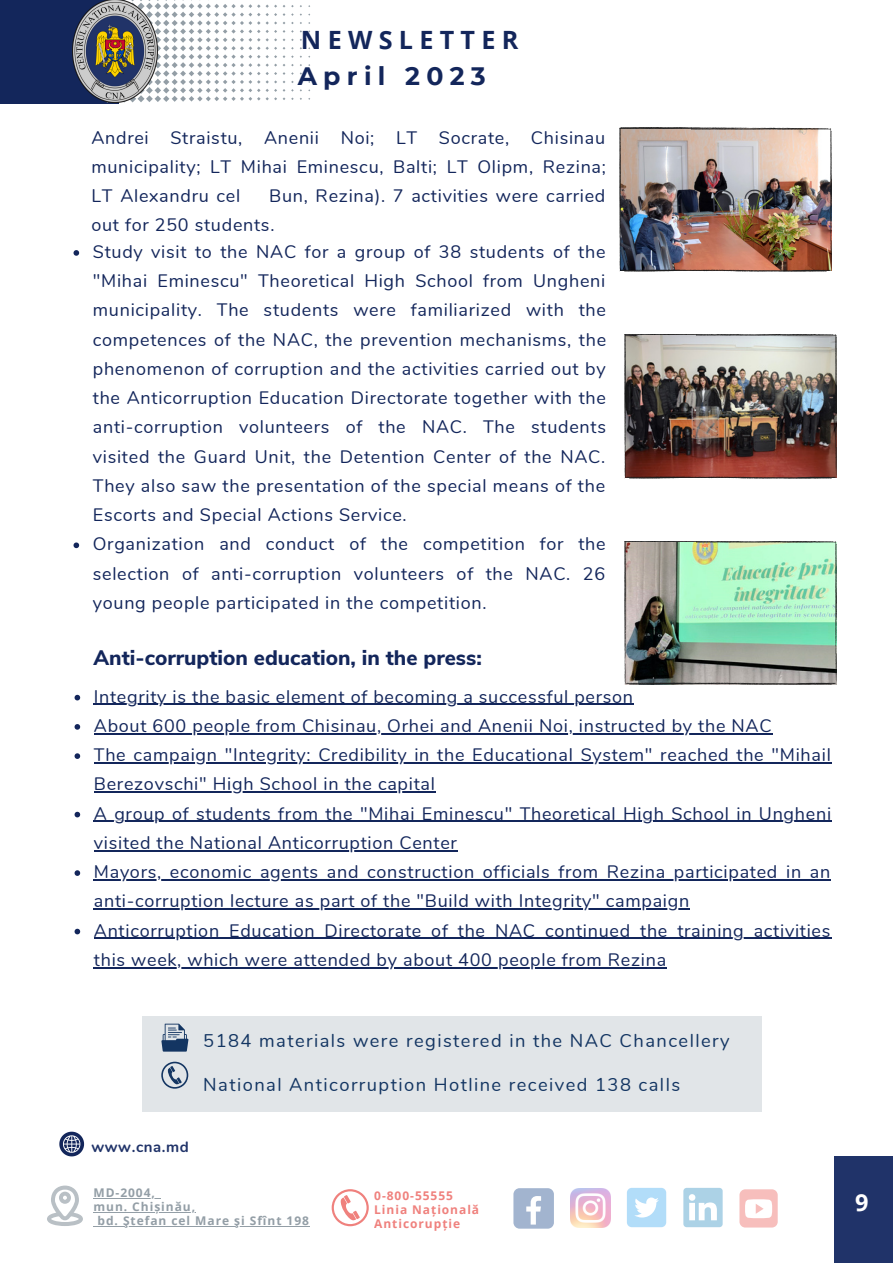
<style>
.page{position:relative;width:893px;height:1264px;background:#fff}
.page>*{position:absolute;margin:0;border:0;box-sizing:border-box;transform-origin:0 0}
.t1{font:700 25.2px "Open Sans";letter-spacing:.25em;color:#13265b}
.t2{font:700 25.2px "Montserrat";letter-spacing:.25em;color:#13265b}
.t3{font:700 23.4px "Open Sans";color:#fff}
.t4{font:800 21px "Nunito Sans";color:#13265b}
.t5{font:18.3px "Nunito";letter-spacing:.08em;color:#133562}
.t6{font:18px/29.2px "Nunito";letter-spacing:.04em;color:#13265b}
.t7{font:700 18px "Nunito";letter-spacing:.04em;color:#13265b}
.t8{font:700 15px "Nunito";letter-spacing:.04em;color:#203369}
.t9{font:700 12px "Open Sans";letter-spacing:.08em;color:#939ea6}
.t10{font:700 12px/14px "Open Sans";letter-spacing:.08em;color:#e52d27}
</style>
<div class="page">
<div style="left:0;top:0;width:118px;height:103px;background:#13265b"></div>
<svg style="left:106px;top:0;width:204px;height:103px"></svg>
<img style="left:72px;top:0;width:85px;height:102px">
<div style="left:833px;top:1156px;width:59px;height:106px;background:#203369"></div>
<svg style="left:59px;top:1131px;width:25px;height:25px"></svg>
<img style="left:619px;top:128px;width:212px;height:143px">
<img style="left:624px;top:334px;width:212px;height:144px">
<img style="left:624px;top:541px;width:212px;height:143px">
<svg style="left:47px;top:1185px;width:36px;height:40px"></svg>
<svg style="left:331px;top:1189px;width:38px;height:37px"></svg>
<img style="left:571px;top:1188px;width:39px;height:39px">
<div style="left:513px;top:1188px;width:41px;height:40px;background:#a2b4cf;border-radius:6px"></div>
<svg style="left:526px;top:1196px;width:15px;height:28px"></svg>
<div style="left:626px;top:1187px;width:40px;height:40px;background:#b2ddf9;border-radius:5px"></div>
<svg style="left:635px;top:1197px;width:23px;height:20px"></svg>
<svg style="left:683px;top:1187px;width:39px;height:40px"></svg>
<div style="left:739px;top:1189px;width:38px;height:38px;background:#f7bebc;border-radius:6px"></div>
<svg style="left:745px;top:1199px;width:27px;height:19px"></svg>
<hr style="left:93px;top:1197px;width:63px;height:1px;background:#939ea6">
<hr style="left:93px;top:1211px;width:103px;height:1px;background:#939ea6">
<hr style="left:97px;top:1225px;width:213px;height:1px;background:#939ea6">
<svg style="left:75px;top:694px;width:5px;height:6px"></svg>
<hr style="left:94px;top:703px;width:540px;height:2px;background:#13265b">
<svg style="left:75px;top:724px;width:5px;height:5px"></svg>
<hr style="left:94px;top:733px;width:678px;height:1px;background:#13265b">
<svg style="left:75px;top:753px;width:5px;height:6px"></svg>
<hr style="left:94px;top:762px;width:737px;height:1px;background:#13265b">
<hr style="left:94px;top:791px;width:341px;height:1px;background:#13265b">
<svg style="left:75px;top:811px;width:5px;height:6px"></svg>
<hr style="left:94px;top:820px;width:737px;height:2px;background:#13265b">
<hr style="left:94px;top:850px;width:363px;height:1px;background:#13265b">
<svg style="left:75px;top:870px;width:5px;height:5px"></svg>
<hr style="left:94px;top:879px;width:737px;height:1px;background:#13265b">
<hr style="left:94px;top:908px;width:596px;height:1px;background:#13265b">
<svg style="left:75px;top:928px;width:5px;height:6px"></svg>
<hr style="left:94px;top:937px;width:737px;height:1px;background:#13265b">
<hr style="left:94px;top:967px;width:573px;height:1px;background:#13265b">
<div style="left:142px;top:1015px;width:619px;height:96px;background:#e1e5e8"></div>
<svg style="left:161px;top:1061px;width:27px;height:27px"></svg>
<svg style="left:161px;top:1023px;width:27px;height:28px"></svg>
<svg style="left:73px;top:250px;width:6px;height:6px"></svg>
<svg style="left:73px;top:542px;width:6px;height:6px"></svg>
<p class="t1" style="left:301px;top:22px;width:219px">NEWSLETTER</p>
<p class="t2" style="left:298px;top:60px;width:190px">April 2023</p>
<p class="t6" style="left:91px;top:123px;width:516px;text-align:justify">Andrei Straistu, Anenii Noi; LT Socrate, Chisinau municipality; LT Mihai Eminescu, Balti; LT Olipm, Rezina; LT Alexandru cel</p>
<p class="t6" style="left:91px;top:181px;width:515px;text-indent:178px">Bun, Rezina). 7 activities were carried out for 250 students.</p>
<p class="t6" style="left:93px;top:237px;width:515px;text-align:justify">Study visit to the NAC for a group of 38 students of the "Mihai Eminescu" Theoretical High School from Ungheni municipality. The students were familiarized with the competences of the NAC, the prevention mechanisms, the phenomenon of corruption and the activities carried out by the Anticorruption Education Directorate together with the anti-corruption volunteers of the NAC. The students visited the Guard Unit, the Detention Center of the NAC.<br>They also saw the presentation of the special means of the Escorts and Special Actions Service.</p>
<p class="t6" style="left:93px;top:530px;width:514px;text-align:justify">Organization and conduct of the competition for the selection of anti-corruption volunteers of the NAC. 26 young people participated in the competition.</p>
<p class="t4" style="left:93px;top:644px;width:390px">Anti-corruption education, in the press:</p>
<p class="t6" style="left:94px;top:682px;width:540px">Integrity is the basic element of becoming a successful person</p>
<p class="t6" style="left:94px;top:711px;width:679px">About 600 people from Chisinau, Orhei and Anenii Noi, instructed by the NAC</p>
<p class="t6" style="left:94px;top:740px;width:738px">The campaign "Integrity: Credibility in the Educational System" reached the "Mihail<br>Berezovschi" High School in the capital</p>
<p class="t6" style="left:94px;top:799px;width:738px">A group of students from the "Mihai Eminescu" Theoretical High School in Ungheni visited the National Anticorruption Center</p>
<p class="t6" style="left:94px;top:857px;width:738px">Mayors, economic agents and construction officials from Rezina participated in an anti-corruption lecture as part of the "Build with Integrity" campaign</p>
<p class="t6" style="left:94px;top:916px;width:738px">Anticorruption Education Directorate of the NAC continued the training activities this week, which were attended by about 400 people from Rezina</p>
<p class="t5" style="left:203px;top:1028px;width:527px">5184 materials were registered in the NAC Chancellery</p>
<p class="t5" style="left:203px;top:1072px;width:478px">National Anticorruption Hotline received 138 calls</p>
<p class="t7" style="left:175px;top:1081px;width:242px">1682 de persoane instruite</p>
<p class="t8" style="left:91px;top:1136px;width:99px">www.cna.md</p>
<p class="t9" style="left:93px;top:1183px;width:63px">MD-2004,</p>
<p class="t9" style="left:93px;top:1197px;width:103px">mun. Chișinău,</p>
<p class="t9" style="left:97px;top:1211px;width:213px">bd. Ştefan cel Mare şi Sfînt 198</p>
<p class="t10" style="left:374px;top:1188px;width:106px">0-800-55555<br>Linia Națională<br>Anticorupție</p>
<p class="t3" style="left:855px;top:1186px;width:15px">9</p>
</div>
